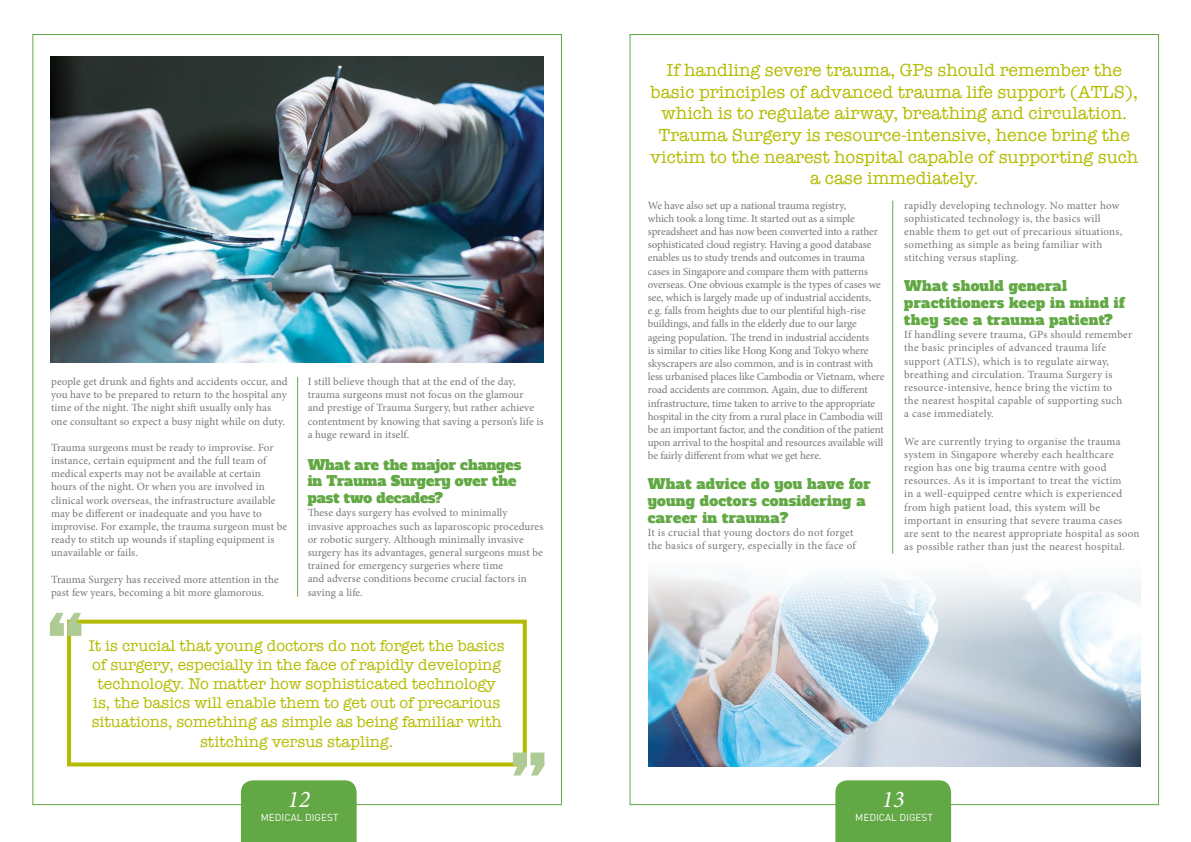
<style>
.page{position:relative;width:1191px;height:842px;background:#fff}
.page>*{position:absolute;margin:0;border:0;box-sizing:border-box;transform-origin:0 0}
.t1{font:100px "Alfa Slab One";color:#aecb96}
.t2{font:italic 24px "Minion Pro";color:#fff}
.t3{font:18px/21.6px "American Typewriter";color:#b3bc00;text-align:center}
.t4{font:16px/19.2px "American Typewriter";color:#b3bc00;text-align:center}
.t5{font:14px/16.8px "Alfa Slab One";letter-spacing:.025em;color:#62a844}
.t6{font:14px/16.8px "Alfa Slab One";color:#62a844}
.t7{font:11px/13.2px "Minion Pro";letter-spacing:.005em;color:#77787b}
.t8{font:11px/13.2px "Minion Pro";letter-spacing:.025em;color:#77787b}
.t9{font:10px "DIN";color:#fff}
</style>
<div class="page">
<div style="left:241px;top:780px;width:116px;height:62px;background:#62a844"></div>
<div style="left:67px;top:620px;width:460px;height:146px;border:4px solid #b3bc00"></div>
<img style="left:51px;top:57px;width:492px;height:306px">
<hr style="left:297px;top:377px;width:1px;height:220px;background:#62a844">
<div style="left:835px;top:780px;width:116px;height:62px;background:#62a844"></div>
<img style="left:648px;top:524px;width:492px;height:242px">
<hr style="left:892px;top:201px;width:1px;height:352px;background:#62a844">
<p class="t7" style="left:51px;top:375px;width:238px">people get drunk and fights and accidents occur, and you have to be prepared to return to the hospital any time of the night. The night shift usually only has one consultant so expect a busy night while on duty.</p>
<p class="t7" style="left:51px;top:441px;width:238px">Trauma surgeons must be ready to improvise. For instance, certain equipment and the full team of medical experts may not be available at certain hours of the night. Or when you are involved in clinical work overseas, the infrastructure available may be different or inadequate and you have to improvise. For example, the trauma surgeon must be ready to stitch up wounds if stapling equipment is unavailable or fails.</p>
<p class="t7" style="left:51px;top:573px;width:229px">Trauma Surgery has received more attention in the past few years, becoming a bit more glamorous.</p>
<h1 class="t1" style="left:46px;top:587px;width:40px">“</h1>
<p class="t7" style="left:308px;top:375px;width:237px">I still believe though that at the end of the day, trauma surgeons must not focus on the glamour<br>and prestige of Trauma Surgery, but rather achieve contentment by knowing that saving a person’s life is a huge reward in itself.</p>
<p class="t6" style="left:308px;top:456px;width:215px">What are the major changes in Trauma Surgery over the past two decades?</p>
<p class="t7" style="left:308px;top:506px;width:237px">These days surgery has evolved to minimally invasive approaches such as laparoscopic procedures or robotic surgery. Although minimally invasive surgery has its advantages, general surgeons must be trained for emergency surgeries where time<br>and adverse conditions become crucial factors in saving a life.</p>
<p class="t4" style="left:89px;top:635px;width:417px">It is crucial that young doctors do not forget the basics of surgery, especially in the face of rapidly developing technology. No matter how sophisticated technology is, the basics will enable them to get out of precarious situations, something as simple as being familiar with stitching versus stapling.</p>
<h2 class="t2" style="left:287px;top:782px;width:24px">12</h2>
<p class="t9" style="left:261px;top:811px;width:79px">MEDICAL DIGEST</p>
<h1 class="t1" style="left:548px;top:801px;width:40px;rotate:-180deg">“</h1>
<p class="t3" style="left:650px;top:59px;width:489px">If handling severe trauma, GPs should remember the basic principles of advanced trauma life support (ATLS), which is to regulate airway, breathing and circulation.<br>Trauma Surgery is resource-intensive, hence bring the victim to the nearest hospital capable of supporting such a case immediately.</p>
<p class="t7" style="left:648px;top:198px;width:238px">We have also set up a national trauma registry,<br>which took a long time. It started out as a simple spreadsheet and has now been converted into a rather sophisticated cloud registry. Having a good database enables us to study trends and outcomes in trauma cases in Singapore and compare them with patterns overseas. One obvious example is the types of cases we see, which is largely made up of industrial accidents, e.g. falls from heights due to our plentiful high-rise buildings, and falls in the elderly due to our large ageing population. The trend in industrial accidents<br>is similar to cities like Hong Kong and Tokyo where skyscrapers are also common, and is in contrast with less urbanised places like Cambodia or Vietnam, where road accidents are common. Again, due to different infrastructure, time taken to arrive to the appropriate hospital in the city from a rural place in Cambodia will be an important factor, and the condition of the patient upon arrival to the hospital and resources available will be fairly different from what we get here.</p>
<p class="t5" style="left:648px;top:476px;width:224px">What advice do you have for young doctors considering a career in trauma?</p>
<p class="t8" style="left:648px;top:526px;width:209px">It is crucial that young doctors do not forget the basics of surgery, especially in the face of</p>
<p class="t7" style="left:904px;top:198px;width:220px">rapidly developing technology. No matter how sophisticated technology is, the basics will enable them to get out of precarious situations, something as simple as being familiar with stitching versus stapling.</p>
<p class="t5" style="left:904px;top:278px;width:222px">What should general practitioners keep in mind if they see a trauma patient?</p>
<p class="t8" style="left:904px;top:328px;width:230px">If handling severe trauma, GPs should remember the basic principles of advanced trauma life support (ATLS), which is to regulate airway, breathing and circulation. Trauma Surgery is resource-intensive, hence bring the victim to<br>the nearest hospital capable of supporting such<br>a case immediately.</p>
<p class="t8" style="left:904px;top:434px;width:237px">We are currently trying to organise the trauma system in Singapore whereby each healthcare region has one big trauma centre with good resources. As it is important to treat the victim<br>in a well-equipped centre which is experienced from high patient load, this system will be important in ensuring that severe trauma cases<br>are sent to the nearest appropriate hospital as soon as possible rather than just the nearest hospital.</p>
<h2 class="t2" style="left:881px;top:782px;width:24px">13</h2>
<p class="t9" style="left:855px;top:811px;width:79px">MEDICAL DIGEST</p>
</div>
